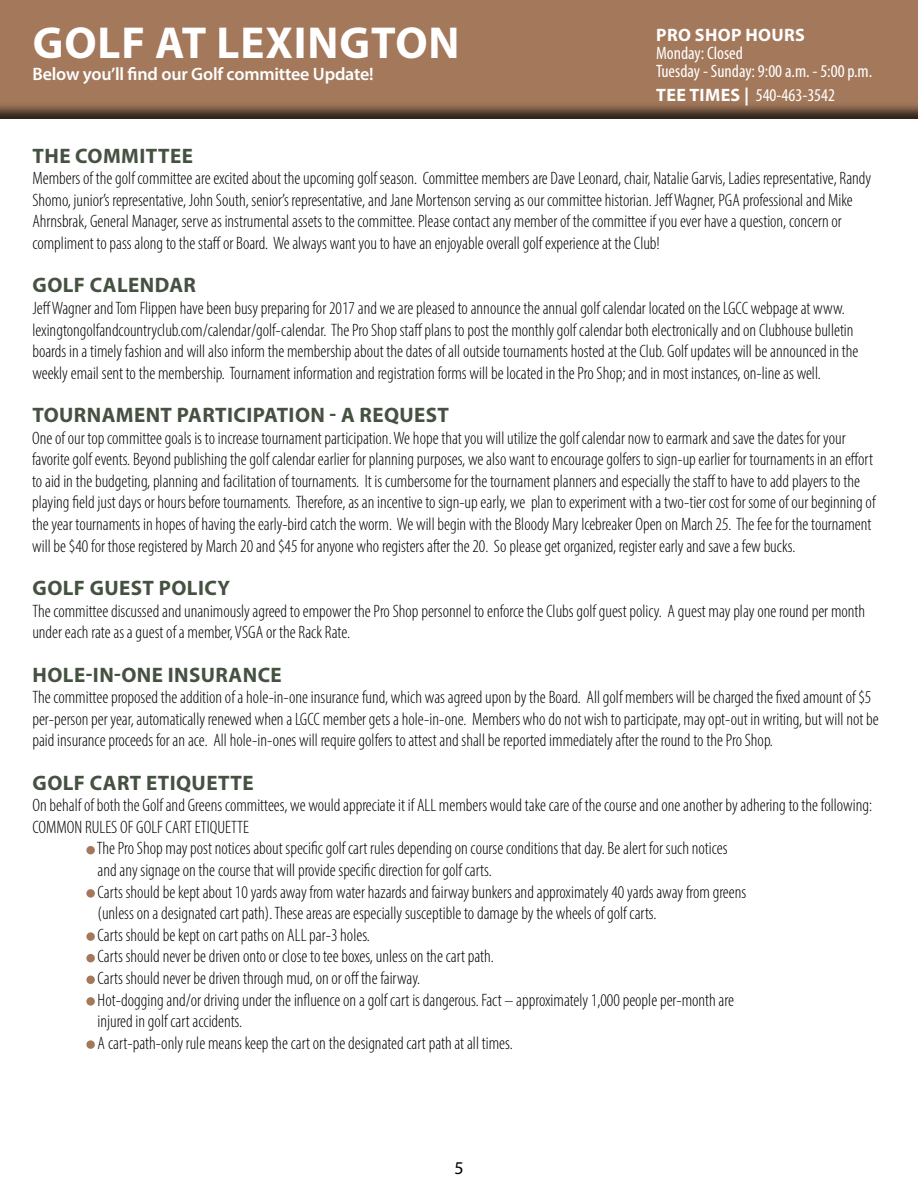
<style>
.page{position:relative;width:918px;height:1188px;background:#fff}
.page>*{position:absolute;margin:0;border:0;box-sizing:border-box;transform-origin:0 0}
.t1{font:700 45px "Myriad Pro";letter-spacing:.02em;color:#fff}
.t2{font:700 21px "Myriad Pro";letter-spacing:.02em;color:#455141}
.t3{font:300 condensed 18px/21.6px "Myriad Pro";color:#000}
.t4{font:condensed 18px/18px "Myriad Pro";color:#fff}
.t5{font:600 18px "Myriad Pro";letter-spacing:-.01em;color:#fff}
.t6{font:700 18px "Myriad Pro";letter-spacing:.02em;color:#fff}
.t7{font:18px "Myriad Pro";color:#000}
.s1{font-weight:700;font-stretch:normal}
</style>
<div class="page">
<div style="left:0;top:0;width:918px;height:120px;background:#000;opacity:.75"></div>
<div style="left:86px;top:846px;width:9px;height:8px;background:#a3785b;border-radius:50%"></div>
<div style="left:86px;top:889px;width:9px;height:9px;background:#a3785b;border-radius:50%"></div>
<div style="left:86px;top:932px;width:9px;height:9px;background:#a3785b;border-radius:50%"></div>
<div style="left:86px;top:954px;width:9px;height:8px;background:#a3785b;border-radius:50%"></div>
<div style="left:86px;top:976px;width:9px;height:8px;background:#a3785b;border-radius:50%"></div>
<div style="left:86px;top:997px;width:9px;height:9px;background:#a3785b;border-radius:50%"></div>
<div style="left:86px;top:1040px;width:9px;height:9px;background:#a3785b;border-radius:50%"></div>
<h1 class="t1" style="left:33px;top:14px;width:422px">GOLF AT LEXINGTON</h1>
<p class="t5" style="left:32px;top:63px;width:343px">Below you’ll find our Golf committee Update!</p>
<p class="t6" style="left:656px;top:23px;width:148px">PRO SHOP HOURS</p>
<p class="t4" style="left:656px;top:44px;width:218px">Monday: Closed<br>Tuesday - Sunday: 9:00 a.m. - 5:00 p.m.</p>
<p class="t4" style="left:656px;top:86px;width:180px"><span class="s1">TEE TI MES |</span> 540-463-3542</p>
<p class="t2" style="left:33px;top:142px;width:162px">THE COMMITTEE</p>
<p class="t3" style="left:32px;top:167px;width:840px">Members of the golf committee are excited about the upcoming golf season. Committee members are Dave Leonard, chair, Natalie Garvis, Ladies representative, Randy Shomo, junior’s representative, John South, senior’s representative, and Jane Mortenson serving as our committee historian. Jeff Wagner, PGA professional and Mike Ahrnsbrak, General Manager, serve as instrumental assets to the committee. Please contact any member of the committee if you ever have a question, concern or compliment to pass along to the staff or Board. We always want you to have an enjoyable overall golf experience at the Club!</p>
<p class="t2" style="left:33px;top:272px;width:14px">GOLF</p>
<p class="t2" style="left:90px;top:272px;width:14px">CALE</p>
<p class="t2" style="left:140px;top:272px;width:44px">NDAR</p>
<p class="t3" style="left:32px;top:297px;width:827px">Jeff Wagner and Tom Flippen have been busy preparing for 2017 and we are pleased to announce the annual golf calendar located on the LGCC webpage at www. lexingtongolfandcountryclub.com/calendar/golf-calendar. The Pro Shop staff plans to post the monthly golf calendar both electronically and on Clubhouse bulletin boards in a timely fashion and will also inform the membership about the dates of all outside tournaments hosted at the Club. Golf updates will be announced in the weekly email sent to the membership. Tournament information and registration forms will be located in the Pro Shop; and in most instances, on-line as well.</p>
<p class="t2" style="left:32px;top:401px;width:418px">TOURNAMENT PARTICIPATION - A REQUEST</p>
<p class="t3" style="left:32px;top:427px;width:845px">One of our top committee goals is to increase tournament participation. We hope that you will utilize the golf calendar now to earmark and save the dates for your favorite golf events. Beyond publishing the golf calendar earlier for planning purposes, we also want to encourage golfers to sign-up earlier for tournaments in an effort to aid in the budgeting, planning and facilitation of tournaments. It is cumbersome for the tournament planners and especially the staff to have to add players to the playing field just days or hours before tournaments. Therefore, as an incentive to sign-up early, we plan to experiment with a two-tier cost for some of our beginning of the year tournaments in hopes of having the early-bird catch the worm. We will begin with the Bloody Mary Icebreaker Open on March 25. The fee for the tournament will be $40 for those registered by March 20 and $45 for anyone who registers after the 20. So please get organized, register early and save a few bucks.</p>
<p class="t2" style="left:33px;top:574px;width:199px">GOLF GUEST POLICY</p>
<p class="t3" style="left:32px;top:600px;width:834px">The committee discussed and unanimously agreed to empower the Pro Shop personnel to enforce the Clubs golf guest policy. A guest may play one round per month under each rate as a guest of a member, VSGA or the Rack Rate.</p>
<p class="t2" style="left:33px;top:661px;width:251px">HOLE-IN-ONE INSURANCE</p>
<p class="t3" style="left:32px;top:686px;width:848px">The committee proposed the addition of a hole-in-one insurance fund, which was agreed upon by the Board. All golf members will be charged the fixed amount of $5 per-person per year, automatically renewed when a LGCC member gets a hole-in-one. Members who do not wish to participate, may opt-out in writing, but will not be paid insurance proceeds for an ace. All hole-in-ones will require golfers to attest and shall be reported immediately after the round to the Pro Shop.</p>
<p class="t2" style="left:33px;top:769px;width:223px">GOLF CART ETIQUETTE</p>
<p class="t3" style="left:32px;top:794px;width:841px">On behalf of both the Golf and Greens committees, we would appreciate it if ALL members would take care of the course and one another by adhering to the following:</p>
<p class="t3" style="left:32px;top:816px;width:218px">COMMON RULES OF GOLF CART ETIQUETTE</p>
<p class="t3" style="left:97px;top:838px;width:632px">The Pro Shop may post notices about specific golf cart rules depending on course conditions that day. Be alert for such notices</p>
<p class="t3" style="left:98px;top:859px;width:396px">and any signage on the course that will provide specific direction for golf carts.</p>
<p class="t3" style="left:98px;top:881px;width:650px">Carts should be kept about 10 yards away from water hazards and fairway bunkers and approximately 40 yards away from greens</p>
<p class="t3" style="left:98px;top:902px;width:561px">(unless on a designated cart path). These areas are especially susceptible to damage by the wheels of golf carts.</p>
<p class="t3" style="left:98px;top:924px;width:274px">Carts should be kept on cart paths on ALL par-3 holes.</p>
<p class="t3" style="left:98px;top:946px;width:398px">Carts should never be driven onto or close to tee boxes, unless on the cart path.</p>
<p class="t3" style="left:98px;top:967px;width:324px">Carts should never be driven through mud, on or off the fairway.</p>
<p class="t3" style="left:98px;top:989px;width:638px">Hot-dogging and/or driving under the influence on a golf cart is dangerous. Fact – approximately 1,000 people per-month are</p>
<p class="t3" style="left:98px;top:1010px;width:146px">injured in golf cart accidents.</p>
<p class="t3" style="left:98px;top:1032px;width:417px">A cart-path-only rule means keep the cart on the designated cart path at all times.</p>
<p class="t7" style="left:454px;top:1157px;width:11px">5</p>
</div>
